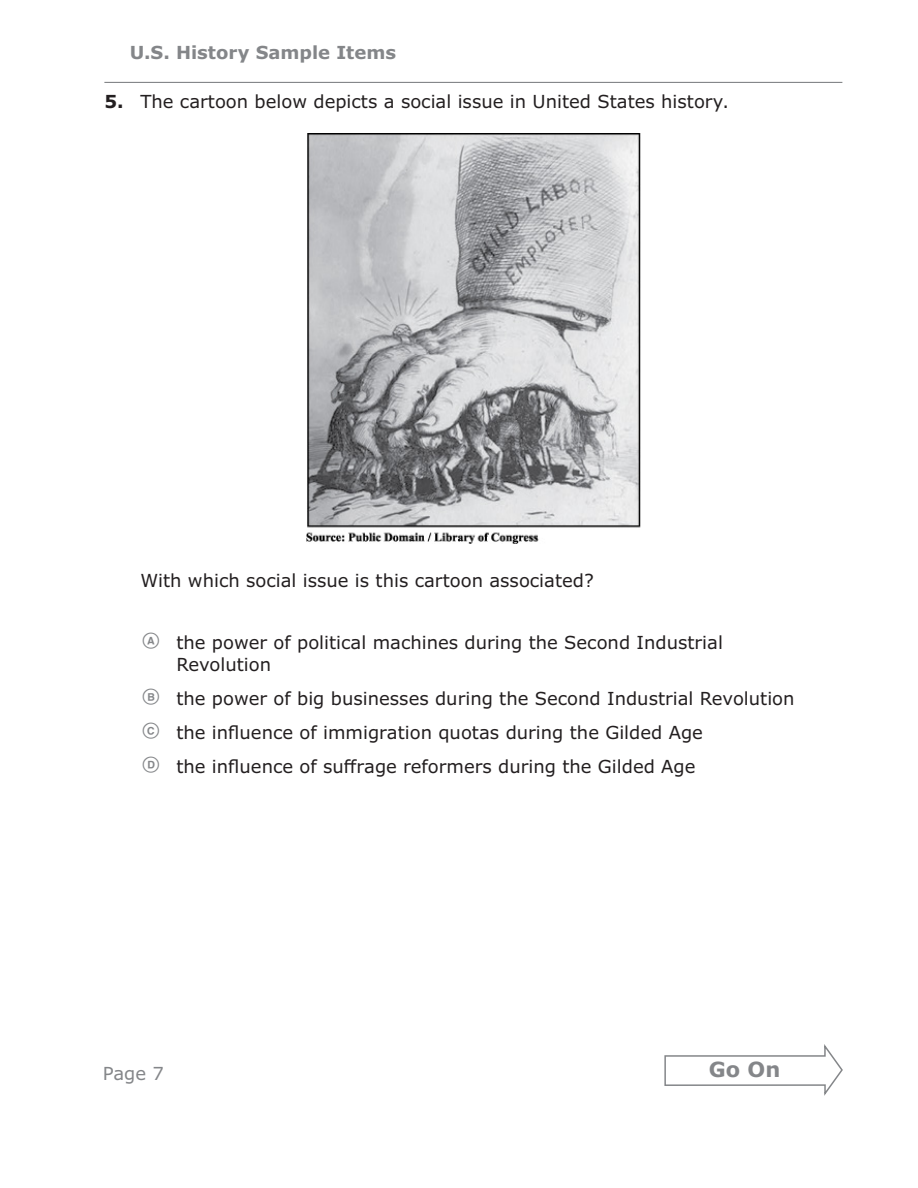
<style>
.page{position:relative;width:918px;height:1188px;background:#fff}
.page>*{position:absolute;margin:0;border:0;box-sizing:border-box;transform-origin:0 0}
.t1{font:700 21px "Verdana Pro";color:#848689}
.Item_Stem_First{font:18px/21.6px "Verdana Pro";color:#231f20}
.Question{font:18px "Verdana Pro";color:#231f20}
.t2{font:700 18px "Verdana Pro";color:#848689}
.t3{font:18px "Verdana Pro";color:#848689}
.s1{font-weight:700}
.s2{font-family:"Bubbles";font-weight:500;font-size:21px;color:#848689}
</style>
<div class="page">
<hr style="left:104px;top:82px;width:738px;height:1px;background:#848689">
<svg style="left:664px;top:1044px;width:179px;height:51px"></svg>
<img style="left:307px;top:133px;width:333px;height:410px">
<p class="t2" style="left:130px;top:41px;width:268px">U.S. History Sample Items</p>
<p class="Item_Stem_First" style="left:104px;top:91px;width:626px"><span class="s1">5.</span> The cartoon below depicts a social issue in United States history.</p>
<p class="Question" style="left:140px;top:569px;width:455px">With which social issue is this cartoon associated?</p>
<p class="Item_Stem_First" style="left:176px;top:632px;width:548px;text-indent:-36px"><span class="s2">A</span> the power of political machines during the Second Industrial<br>Revolution</p>
<p class="Item_Stem_First" style="left:140px;top:688px;width:656px"><span class="s2">B</span> the power of big businesses during the Second Industrial Revolution</p>
<p class="Item_Stem_First" style="left:140px;top:722px;width:564px"><span class="s2">C</span> the influence of immigration quotas during the Gilded Age</p>
<p class="Item_Stem_First" style="left:140px;top:756px;width:557px"><span class="s2">D</span> the influence of suffrage reformers during the Gilded Age</p>
<p class="t3" style="left:103px;top:1062px;width:63px">Page 7</p>
<p class="t1" style="left:709px;top:1056px;width:73px">Go On</p>
</div>
